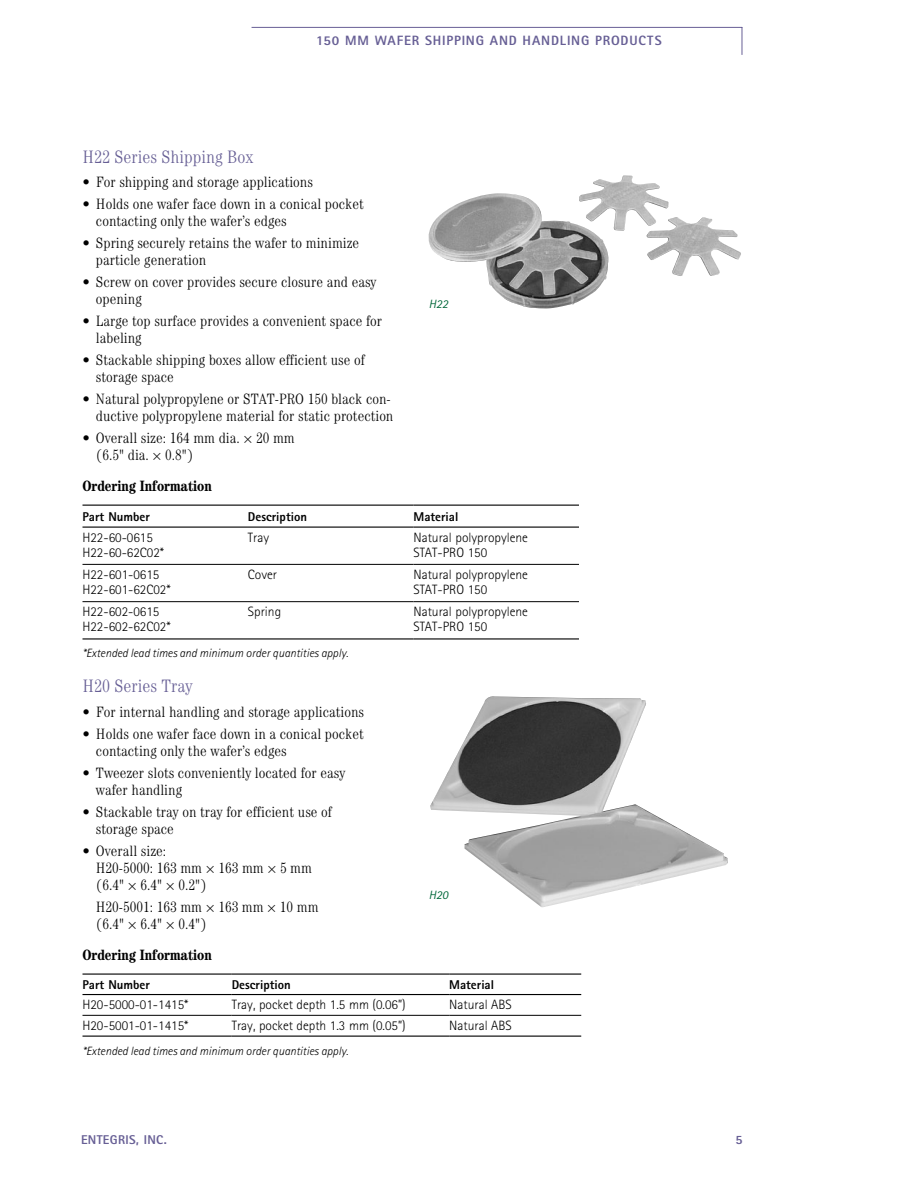
<style>
.page{position:relative;width:918px;height:1188px;background:#fff}
.page>*{position:absolute;margin:0;border:0;box-sizing:border-box;transform-origin:0 0}
.t1{font:300 condensed 18px "Century";color:#675f95}
.t2{font:300 condensed 15px/17.2px "Century";color:#000}
.t3{font:700 condensed 15px "Century";color:#000}
.t4{font:300 13.5px/15px "Rotis Sans Serif";color:#000}
.t5{font:800 13.5px "Rotis Sans Serif";letter-spacing:.06em;color:#675f95}
.t6{font:800 12.75px "Rotis Sans Serif";color:#000}
.t7{font:800 12.75px "Rotis Sans Serif";letter-spacing:.025em;color:#675f95}
.t8{font:italic 300 12px "Rotis Sans Serif";color:#000}
.t9{font:italic 12px "Rotis Sans Serif";color:#006739}
</style>
<div class="page">
<svg style="left:251px;top:26px;width:492px;height:29px"></svg>
<hr style="left:82px;top:564px;width:166px;height:1px;background:#000">
<hr style="left:248px;top:564px;width:165px;height:1px;background:#000">
<hr style="left:414px;top:564px;width:165px;height:1px;background:#000">
<hr style="left:82px;top:505px;width:166px;height:1px;background:#000">
<hr style="left:248px;top:505px;width:165px;height:1px;background:#000">
<hr style="left:414px;top:505px;width:165px;height:1px;background:#000">
<hr style="left:82px;top:527px;width:166px;height:1px;background:#000">
<hr style="left:248px;top:527px;width:165px;height:1px;background:#000">
<hr style="left:414px;top:527px;width:165px;height:1px;background:#000">
<hr style="left:82px;top:601px;width:166px;height:1px;background:#000">
<hr style="left:248px;top:601px;width:165px;height:1px;background:#000">
<hr style="left:414px;top:601px;width:165px;height:1px;background:#000">
<hr style="left:82px;top:638px;width:166px;height:2px;background:#000">
<hr style="left:248px;top:638px;width:165px;height:2px;background:#000">
<hr style="left:414px;top:638px;width:165px;height:2px;background:#000">
<hr style="left:82px;top:974px;width:150px;height:1px;background:#000">
<hr style="left:232px;top:974px;width:217px;height:1px;background:#000">
<hr style="left:449px;top:974px;width:132px;height:1px;background:#000">
<hr style="left:82px;top:994px;width:150px;height:1px;background:#000">
<hr style="left:232px;top:994px;width:217px;height:1px;background:#000">
<hr style="left:449px;top:994px;width:132px;height:1px;background:#000">
<hr style="left:82px;top:1015px;width:150px;height:1px;background:#000">
<hr style="left:232px;top:1015px;width:217px;height:1px;background:#000">
<hr style="left:449px;top:1015px;width:132px;height:1px;background:#000">
<hr style="left:82px;top:1036px;width:150px;height:1px;background:#000">
<hr style="left:232px;top:1036px;width:217px;height:1px;background:#000">
<hr style="left:449px;top:1036px;width:132px;height:1px;background:#000">
<img style="left:428px;top:175px;width:313px;height:134px">
<img style="left:430px;top:696px;width:298px;height:212px">
<p class="t5" style="left:316px;top:32px;width:346px">150 mm Wafer Shipping and Handling Products</p>
<p class="t1" style="left:82px;top:146px;width:173px">H22 Series Shipping Box</p>
<p class="t2" style="left:82px;top:173px;width:232px">• For shipping and storage applications</p>
<p class="t2" style="left:96px;top:195px;width:269px;text-indent:-13px">• Holds one wafer face down in a conical pocket contacting only the wafer’s edges</p>
<p class="t2" style="left:96px;top:234px;width:265px;text-indent:-13px">• Spring securely retains the wafer to minimize particle generation</p>
<p class="t2" style="left:96px;top:273px;width:282px;text-indent:-13px">• Screw on cover provides secure closure and easy opening</p>
<p class="t2" style="left:96px;top:312px;width:288px;text-indent:-13px">• Large top surface provides a convenient space for labeling</p>
<p class="t2" style="left:96px;top:351px;width:271px;text-indent:-13px">• Stackable shipping boxes allow efficient use of storage space</p>
<p class="t2" style="left:82px;top:390px;width:313px;text-align:right">• Natural polypropylene or STAT-PRO 150 black con&shy;ductive polypropylene material for static -protection</p>
<p class="t2" style="left:96px;top:429px;width:200px;text-indent:-13px">• Overall size: 164 mm dia. × 20 mm (6.5" dia. × 0.8")</p>
<p class="t3" style="left:82px;top:477px;width:131px">Ordering Information</p>
<p class="t6" style="left:82px;top:509px;width:69px">Part Number</p>
<p class="t6" style="left:248px;top:509px;width:61px">Description</p>
<p class="t6" style="left:413px;top:509px;width:46px">Material</p>
<p class="t4" style="left:82px;top:530px;width:83px">H22-60-0615<br>H22-60-62C02*</p>
<p class="t4" style="left:248px;top:530px;width:23px">Tray</p>
<p class="t4" style="left:413px;top:530px;width:116px">Natural polypropylene<br>STAT-PRO 150</p>
<p class="t4" style="left:82px;top:567px;width:90px">H22-601-0615<br>H22-601-62C02*</p>
<p class="t4" style="left:248px;top:567px;width:31px">Cover</p>
<p class="t4" style="left:413px;top:567px;width:116px">Natural polypropylene<br>STAT-PRO 150</p>
<p class="t4" style="left:82px;top:604px;width:90px">H22-602-0615<br>H22-602-62C02*</p>
<p class="t4" style="left:248px;top:604px;width:35px">Spring</p>
<p class="t4" style="left:413px;top:604px;width:116px">Natural polypropylene<br>STAT-PRO 150</p>
<p class="t8" style="left:82px;top:647px;width:267px">*Extended lead times and minimum order quantities apply.</p>
<p class="t1" style="left:82px;top:676px;width:112px">H20 Series Tray</p>
<p class="t2" style="left:82px;top:703px;width:283px">• For internal handling and storage applications</p>
<p class="t2" style="left:96px;top:725px;width:269px;text-indent:-13px">• Holds one wafer face down in a conical pocket contacting only the wafer’s edges</p>
<p class="t2" style="left:96px;top:764px;width:251px;text-indent:-13px">• Tweezer slots conveniently located for easy wafer handling</p>
<p class="t2" style="left:96px;top:803px;width:238px;text-indent:-13px">• Stackable tray on tray for efficient use of storage space</p>
<p class="t2" style="left:96px;top:842px;width:218px;text-indent:-13px">• Overall size:<br>H20-5000: 163 mm × 163 mm × 5 mm (6.4" × 6.4" × 0.2")</p>
<p class="t2" style="left:96px;top:898px;width:224px">H20-5001: 163 mm × 163 mm × 10 mm (6.4" × 6.4" × 0.4")</p>
<p class="t3" style="left:82px;top:946px;width:131px">Ordering Information</p>
<p class="t6" style="left:82px;top:976px;width:69px">Part Number</p>
<p class="t6" style="left:232px;top:976px;width:61px">Description</p>
<p class="t6" style="left:449px;top:976px;width:46px">Material</p>
<p class="t4" style="left:82px;top:997px;width:107px">H20-5000-01-1415*</p>
<p class="t4" style="left:232px;top:997px;width:176px">Tray, pocket depth 1.5 mm (0.06”)</p>
<p class="t4" style="left:449px;top:997px;width:64px">Natural ABS</p>
<p class="t4" style="left:82px;top:1018px;width:107px">H20-5001-01-1415*</p>
<p class="t4" style="left:232px;top:1018px;width:176px">Tray, pocket depth 1.3 mm (0.05”)</p>
<p class="t4" style="left:449px;top:1018px;width:64px">Natural ABS</p>
<p class="t8" style="left:82px;top:1044px;width:267px">*Extended lead times and minimum order quantities apply.</p>
<p class="t9" style="left:429px;top:297px;width:21px">H22</p>
<p class="t9" style="left:429px;top:888px;width:21px">H20</p>
<p class="t7" style="left:81px;top:1132px;width:87px">Entegris, Inc.</p>
<p class="t7" style="left:735px;top:1132px;width:9px">5</p>
</div>
